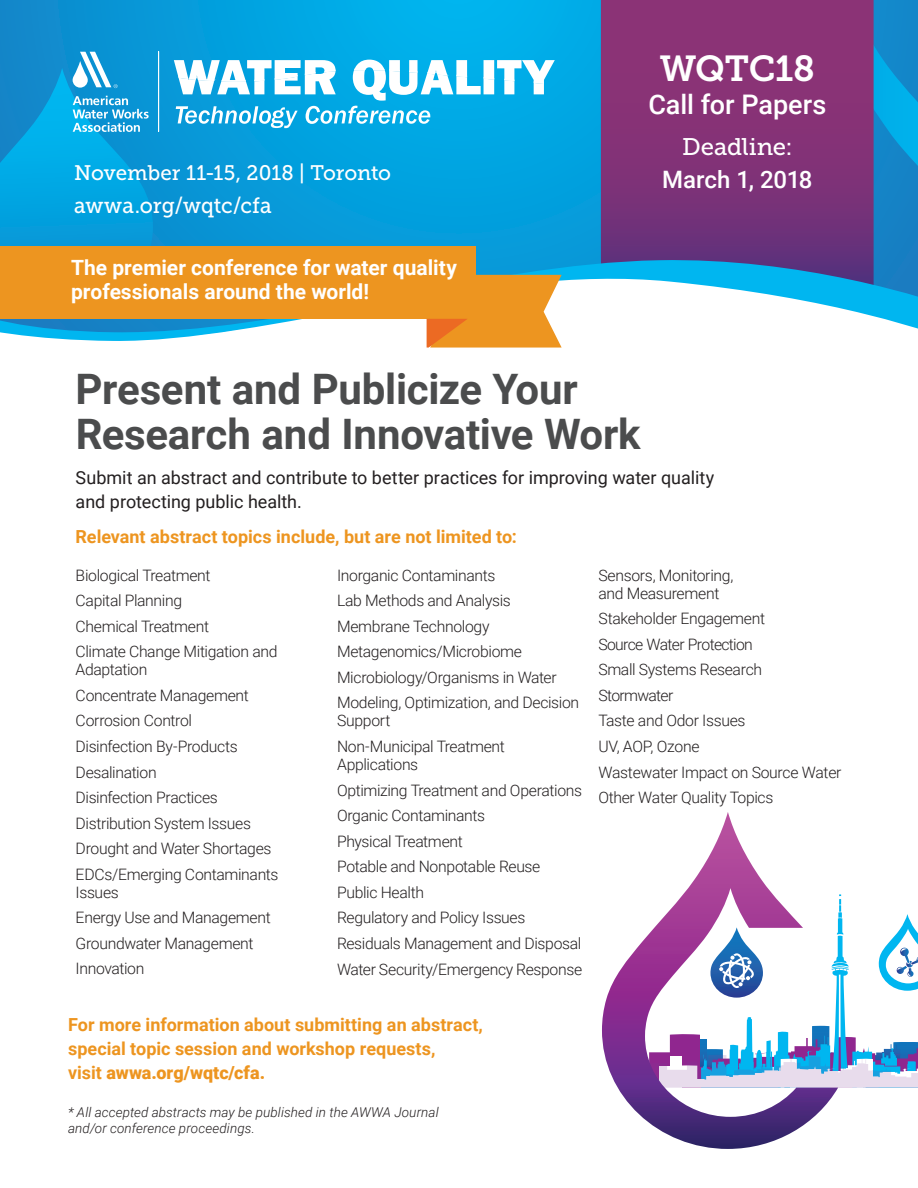
<style>
.page{position:relative;width:918px;height:1188px;background:#fff}
.page>*{position:absolute;margin:0;border:0;box-sizing:border-box;transform-origin:0 0}
.t1{font:700 42px/45px "Roboto";letter-spacing:-.005em;color:#4b4c4d}
.t2{font:36px "Museo Slab 700";letter-spacing:-.01em;color:#fff}
.t3{font:500 27px "Roboto";color:#fff}
.t4{font:500 24px/33px "Roboto";color:#fff;text-align:center}
.t5{font:22.05px "Museo Slab 500";color:#fff;scale:.95 1}
.TEXT{font:700 21px/24px "Roboto";color:#fff}
.t6{font:21px "Museo Slab 500";color:#fff}
.TEXT-2{font:700 18px/24px "Roboto";color:#ed9520}
.TEXT-3{font:18px/24px "Roboto";color:#231f20}
.t7{font:300 15.75px/25.5px "Roboto";letter-spacing:-.02em;color:#231f20}
.TEXT-4{font:italic 300 13.5px/16.2px "Roboto";letter-spacing:.005em;color:#231f20}
.s1{font-family:"Museo Slab 500";font-weight:400}
.s2{font-weight:900}
</style>
<div class="page">
<svg style="left:0;top:0;width:601px;height:258px;background:#03a0dd"></svg>
<svg style="left:874px;top:0;width:44px;height:258px;background:#0f8ecf"></svg>
<svg style="left:0;top:52px;width:153px;height:194px;background:#11a0dc"></svg>
<hr style="left:158px;top:51px;width:1px;height:81px;background:#fff">
<svg style="left:174px;top:60px;width:381px;height:68px"></svg>
<svg style="left:838px;top:894px;width:80px;height:194px"></svg>
<svg style="left:602px;top:812px;width:236px;height:337px"></svg>
<svg style="left:601px;top:0;width:273px;height:258px;background:#803277"></svg>
<svg style="left:0;top:258px;width:918px;height:90px"></svg>
<div style="left:0;top:246px;width:476px;height:73px;background:#ed9520"></div>
<svg style="left:427px;top:275px;width:135px;height:73px"></svg>
<p class="t6" style="left:74px;top:161px;width:319px">November 11-15, 2018 | Toronto</p>
<p class="t5" style="left:74px;top:194px;width:210px">awwa.org/wqtc/cfa</p>
<p class="TEXT" style="left:71px;top:255px;width:387px">The premier conference for water quality professionals around the world!</p>
<p class="t2" style="left:660px;top:48px;width:157px">WQTC18</p>
<p class="t3" style="left:648px;top:86px;width:180px">Call for Papers</p>
<p class="t4" style="left:662px;top:129px;width:152px"><span class="s1">Deadline:<br></span>March 1, 2018</p>
<p class="t1" style="left:76px;top:365px;width:567px">Present and Publicize Your<br>Research and Innovative Work</p>
<p class="TEXT-3" style="left:76px;top:465px;width:640px">Submit an abstract and contribute to better practices for improving water quality and protecting public health.</p>
<p class="TEXT-2" style="left:76px;top:524px;width:443px">Relevant abstract topics include, but are not limited to:</p>
<p class="t7" style="left:76px;top:562px;width:136px">Biological Treatment</p>
<p class="t7" style="left:76px;top:587px;width:108px">Capital Planning</p>
<p class="t7" style="left:76px;top:613px;width:135px">Chemical Treatment</p>
<p class="t7" style="left:76px;top:642px;width:203px;line-height:18px">Climate Change Mitigation and<br>Adaptation</p>
<p class="t7" style="left:76px;top:682px;width:175px">Concentrate Management</p>
<p class="t7" style="left:76px;top:707px;width:118px">Corrosion Control</p>
<p class="t7" style="left:76px;top:733px;width:163px">Disinfection By-Products</p>
<p class="t7" style="left:76px;top:759px;width:83px">Desalination</p>
<p class="t7" style="left:76px;top:784px;width:144px">Disinfection Practices</p>
<p class="t7" style="left:76px;top:810px;width:177px">Distribution System Issues</p>
<p class="t7" style="left:76px;top:835px;width:197px">Drought and Water Shortages</p>
<p class="t7" style="left:76px;top:865px;width:204px;line-height:18px">EDCs/Emerging Contaminants<br>Issues</p>
<p class="t7" style="left:76px;top:904px;width:197px">Energy Use and Management</p>
<p class="t7" style="left:76px;top:930px;width:179px">Groundwater Management</p>
<p class="t7" style="left:76px;top:956px;width:70px">Innovation</p>
<p class="t7" style="left:337px;top:562px;width:160px">Inorganic Contaminants</p>
<p class="t7" style="left:337px;top:587px;width:175px">Lab Methods and Analysis</p>
<p class="t7" style="left:337px;top:613px;width:154px">Membrane Technology</p>
<p class="t7" style="left:337px;top:638px;width:187px">Metagenomics/Microbiome</p>
<p class="t7" style="left:337px;top:664px;width:221px">Microbiology/Organisms in Water</p>
<p class="t7" style="left:337px;top:693px;width:244px;line-height:18px">Modeling, Optimization, and Decision<br>Support</p>
<p class="t7" style="left:337px;top:737px;width:169px;line-height:18px">Non-Municipal Treatment<br>Applications</p>
<p class="t7" style="left:337px;top:777px;width:247px">Optimizing Treatment and Operations</p>
<p class="t7" style="left:337px;top:802px;width:150px">Organic Contaminants</p>
<p class="t7" style="left:337px;top:828px;width:127px">Physical Treatment</p>
<p class="t7" style="left:337px;top:853px;width:205px">Potable and Nonpotable Reuse</p>
<p class="t7" style="left:337px;top:879px;width:88px">Public Health</p>
<p class="t7" style="left:337px;top:904px;width:190px">Regulatory and Policy Issues</p>
<p class="t7" style="left:337px;top:930px;width:246px">Residuals Management and Disposal</p>
<p class="t7" style="left:337px;top:956px;width:247px">Water Security/Emergency Response</p>
<p class="t7" style="left:598px;top:565px;width:137px;line-height:18px">Sensors, Monitoring, and Measurement</p>
<p class="t7" style="left:598px;top:605px;width:245px">Stakeholder Engagement<br>Source Water Protection<br>Small Systems Research<br>Stormwater<br>Taste and Odor Issues<br>UV, AOP, Ozone<br>Wastewater Impact on Source Water<br>Other Water Quality Topics</p>
<p class="TEXT-2" style="left:68px;top:1012px;width:416px">For more information about submitting an abstract, special topic session and workshop requests,<br>visit <span class="s2">awwa.org/wqtc/cfa.</span></p>
<p class="TEXT-4" style="left:68px;top:1103px;width:372px">* All accepted abstracts may be published in the AWWA Journal and/or conference proceedings.</p>
</div>
